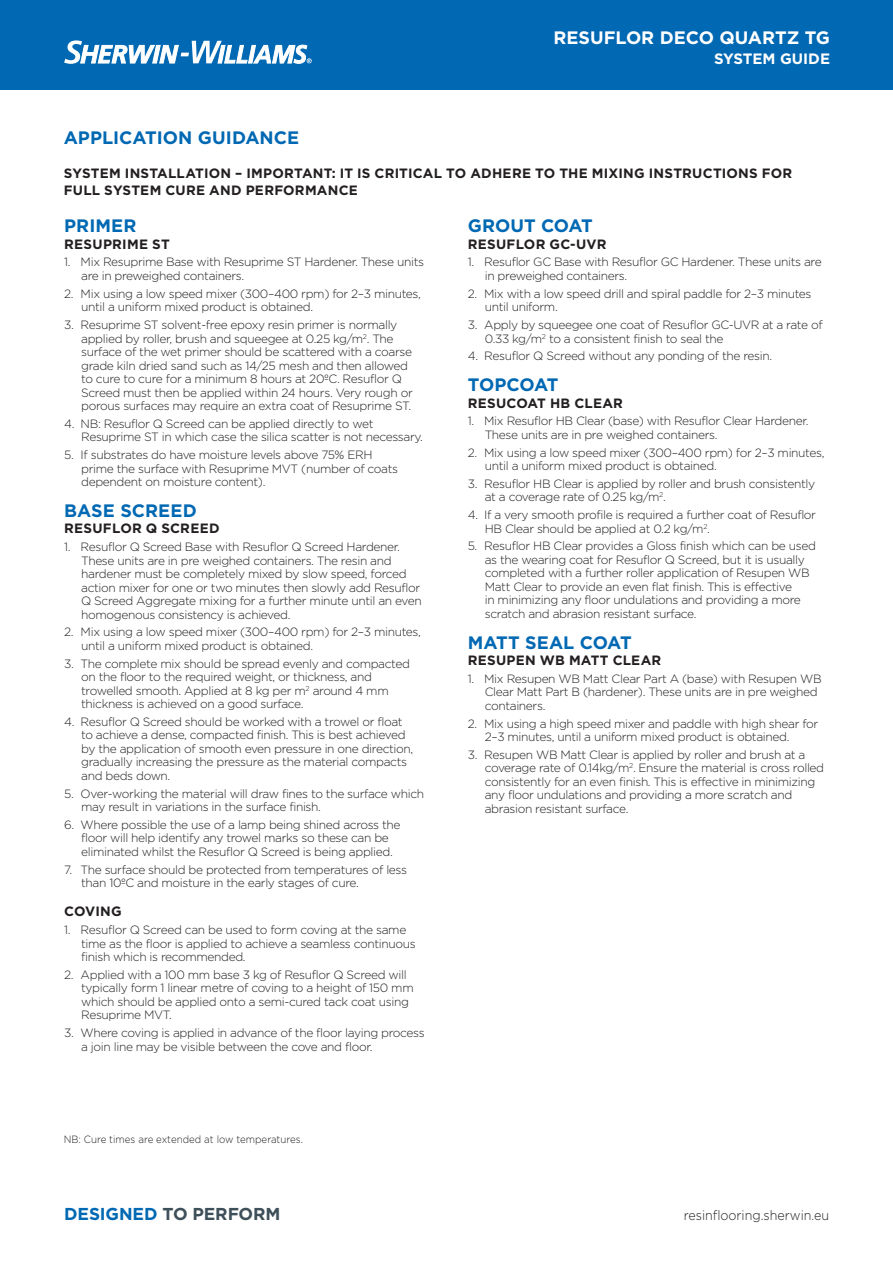
<style>
.page{position:relative;width:893px;height:1263px;background:#fff}
.page>*{position:absolute;margin:0;border:0;box-sizing:border-box;transform-origin:0 0}
.Section_description{font:700 18px "Gotham";color:#0168b3}
.t1{font:700 18px "Gotham";color:#fff}
.Section_description-2{font:700 18px "Gotham";letter-spacing:-.02em;color:#0168b3}
.t2{font:700 17.25px "Gotham";letter-spacing:-.005em;color:#3d4f59}
.t3{font:700 15px "Gotham";color:#fff}
.Application_sub-titl{font:700 13.5px/16.5px "Gotham";letter-spacing:.02em;color:#231f20}
.Web_address_pg_1{font:300 13.5px "Gotham";color:#231f20;scale:.93 1}
.t4{font:300 12px/13.5px "Gotham";letter-spacing:-.03em;color:#231f20}
.Caveats_description{font:300 10.5px "Gotham";color:#231f20;scale:.93 1}
.s1{color:#0168b3}
</style>
<div class="page">
<div style="left:0;top:0;width:893px;height:89px;background:#0168b3"></div>
<svg style="left:64px;top:40px;width:248px;height:50px"></svg>
<p class="t1" style="left:554px;top:28px;width:278px">RESUFLOR DECO QUARTZ TG</p>
<p class="t3" style="left:714px;top:50px;width:117px">SYSTEM GUIDE</p>
<p class="Section_description" style="left:64px;top:128px;width:237px">APPLICATION GUIDANCE</p>
<p class="Application_sub-titl" style="left:64px;top:165px;width:730px">SYSTEM INSTALLATION – IMPORTANT: IT IS CRITICAL TO ADHERE TO THE MIXING INSTRUCTIONS FOR<br>FULL SYSTEM CURE AND PERFORMANCE</p>
<p class="Section_description" style="left:64px;top:215px;width:74px">PRIMER</p>
<p class="Application_sub-titl" style="left:64px;top:235px;width:107px">RESUPRIME ST</p>
<p class="t4" style="left:81px;top:255px;width:344px;text-indent:-17px">1. Mix Resuprime Base with Resuprime ST Hardener. These units are in preweighed containers.</p>
<p class="t4" style="left:81px;top:287px;width:341px;text-indent:-17px">2. Mix using a low speed mixer (300–400 rpm) for 2–3 minutes, until a uniform mixed product is obtained.</p>
<p class="t4" style="left:81px;top:318px;width:333px;text-indent:-17px">3. Resuprime ST solvent-free epoxy resin primer is normally applied by roller, brush and squeegee at 0.25 kg/m<sup>2</sup>. The surface of the wet primer should be scattered with a coarse grade kiln dried sand such as 14/25 mesh and then allowed to cure to cure for a minimum 8 hours at 20ºC. Resuflor Q Screed must then be applied within 24 hours. Very rough or porous surfaces may require an extra coat of Resuprime ST.</p>
<p class="t4" style="left:81px;top:417px;width:343px;text-indent:-17px">4. NB: Resuflor Q Screed can be applied directly to wet<br>Resuprime ST in which case the silica scatter is not necessary.</p>
<p class="t4" style="left:81px;top:448px;width:318px;text-indent:-17px">5. If substrates do have moisture levels above 75% ERH prime the surface with Resuprime MVT (number of coats dependent on moisture content).</p>
<p class="Section_description" style="left:64px;top:500px;width:134px">BASE SCREED</p>
<p class="Application_sub-titl" style="left:64px;top:520px;width:157px">RESUFLOR Q SCREED</p>
<p class="t4" style="left:81px;top:540px;width:342px;text-indent:-17px">1. Resuflor Q Screed Base with Resuflor Q Screed Hardener.<br>These units are in pre weighed containers. The resin and hardener must be completely mixed by slow speed, forced action mixer for one or two minutes then slowly add Resuflor Q Screed Aggregate mixing for a further minute until an even homogenous consistency is achieved.</p>
<p class="t4" style="left:81px;top:625px;width:341px;text-indent:-17px">2. Mix using a low speed mixer (300–400 rpm) for 2–3 minutes, until a uniform mixed product is obtained.</p>
<p class="t4" style="left:81px;top:656px;width:330px;text-indent:-17px">3. The complete mix should be spread evenly and compacted on the floor to the required weight, or thickness, and trowelled smooth. Applied at 8 kg per m<sup>2</sup> around 4 mm thickness is achieved on a good surface.</p>
<p class="t4" style="left:81px;top:715px;width:334px;text-indent:-17px">4. Resuflor Q Screed should be worked with a trowel or float to achieve a dense, compacted finish. This is best achieved by the application of smooth even pressure in one direction, gradually increasing the pressure as the material compacts and beds down.</p>
<p class="t4" style="left:81px;top:786px;width:345px;text-indent:-17px">5. Over-working the material will draw fines to the surface which may result in variations in the surface finish.</p>
<p class="t4" style="left:81px;top:818px;width:321px;text-indent:-17px">6. Where possible the use of a lamp being shined across the floor will help identify any trowel marks so these can be eliminated whilst the Resuflor Q Screed is being applied.</p>
<p class="t4" style="left:81px;top:862px;width:327px;text-indent:-17px">7. The surface should be protected from temperatures of less than 10ºC and moisture in the early stages of cure.</p>
<p class="Application_sub-titl" style="left:64px;top:903px;width:59px">COVING</p>
<p class="t4" style="left:81px;top:923px;width:336px;text-indent:-17px">1. Resuflor Q Screed can be used to form coving at the same time as the floor is applied to achieve a seamless continuous finish which is recommended.</p>
<p class="t4" style="left:81px;top:968px;width:334px;text-indent:-17px">2. Applied with a 100 mm base 3 kg of Resuflor Q Screed will typically form 1 linear metre of coving to a height of 150 mm which should be applied onto a semi-cured tack coat using Resuprime MVT.</p>
<p class="t4" style="left:81px;top:1026px;width:345px;text-indent:-17px">3. Where coving is applied in advance of the floor laying process a join line may be visible between the cove and floor.</p>
<p class="Caveats_description" style="left:64px;top:1133px;width:259px">NB: Cure times are extended at low temperatures.</p>
<p class="Section_description" style="left:468px;top:215px;width:127px">GROUT COAT</p>
<p class="Application_sub-titl" style="left:468px;top:235px;width:140px">RESUFLOR GC-UVR</p>
<p class="t4" style="left:485px;top:255px;width:338px;text-indent:-17px">1. Resuflor GC Base with Resuflor GC Hardener. These units are in preweighed containers.</p>
<p class="t4" style="left:485px;top:287px;width:328px;text-indent:-17px">2. Mix with a low speed drill and spiral paddle for 2–3 minutes until uniform.</p>
<p class="t4" style="left:485px;top:318px;width:339px;text-indent:-17px">3. Apply by squeegee one coat of Resuflor GC-UVR at a rate of<br>0.33 kg/m<sup>2</sup> to a consistent finish to seal the</p>
<p class="t4" style="left:468px;top:349px;width:306px">4. Resuflor Q Screed without any ponding of the resin.</p>
<p class="Section_description-2" style="left:468px;top:374px;width:92px">TOPCOAT</p>
<p class="Application_sub-titl" style="left:468px;top:394px;width:157px">RESUCOAT HB CLEAR</p>
<p class="t4" style="left:485px;top:414px;width:325px;text-indent:-17px">1. Mix Resuflor HB Clear (base) with Resuflor Clear Hardener.<br>These units are in pre weighed containers.</p>
<p class="t4" style="left:485px;top:445px;width:341px;text-indent:-17px">2. Mix using a low speed mixer (300–400 rpm) for 2–3 minutes, until a uniform mixed product is obtained.</p>
<p class="t4" style="left:485px;top:477px;width:332px;text-indent:-17px">3. Resuflor HB Clear is applied by roller and brush consistently at a coverage rate of 0.25 kg/m<sup>2</sup>.</p>
<p class="t4" style="left:485px;top:508px;width:333px;text-indent:-17px">4. If a very smooth profile is required a further coat of Resuflor<br>HB Clear should be applied at 0.2 kg/m<sup>2</sup>.</p>
<p class="t4" style="left:485px;top:539px;width:333px;text-indent:-17px">5. Resuflor HB Clear provides a Gloss finish which can be used as the wearing coat for Resuflor Q Screed, but it is usually completed with a further roller application of Resupen WB Matt Clear to provide an even flat finish. This is effective<br>in minimizing any floor undulations and providing a more scratch and abrasion resistant surface.</p>
<p class="Section_description" style="left:468px;top:632px;width:165px">MATT SEAL COAT</p>
<p class="Application_sub-titl" style="left:468px;top:652px;width:195px">RESUPEN WB MATT CLEAR</p>
<p class="t4" style="left:485px;top:672px;width:338px;text-indent:-17px">1. Mix Resupen WB Matt Clear Part A (base) with Resupen WB<br>Clear Matt Part B (hardener). These units are in pre weighed containers.</p>
<p class="t4" style="left:485px;top:716px;width:335px;text-indent:-17px">2. Mix using a high speed mixer and paddle with high shear for<br>2–3 minutes, until a uniform mixed product is obtained.</p>
<p class="t4" style="left:485px;top:748px;width:341px;text-indent:-17px">3. Resupen WB Matt Clear is applied by roller and brush at a coverage rate of 0.14kg/m<sup>2</sup>. Ensure the material is cross rolled consistently for an even finish. This is effective in minimizing any floor undulations and providing a more scratch and abrasion resistant surface.</p>
<p class="t2" style="left:64px;top:1204px;width:218px"><span class="s1">DESIGNED</span> TO PERFORM</p>
<p class="Web_address_pg_1" style="left:684px;top:1208px;width:158px">resinflooring.sherwin.eu</p>
</div>
